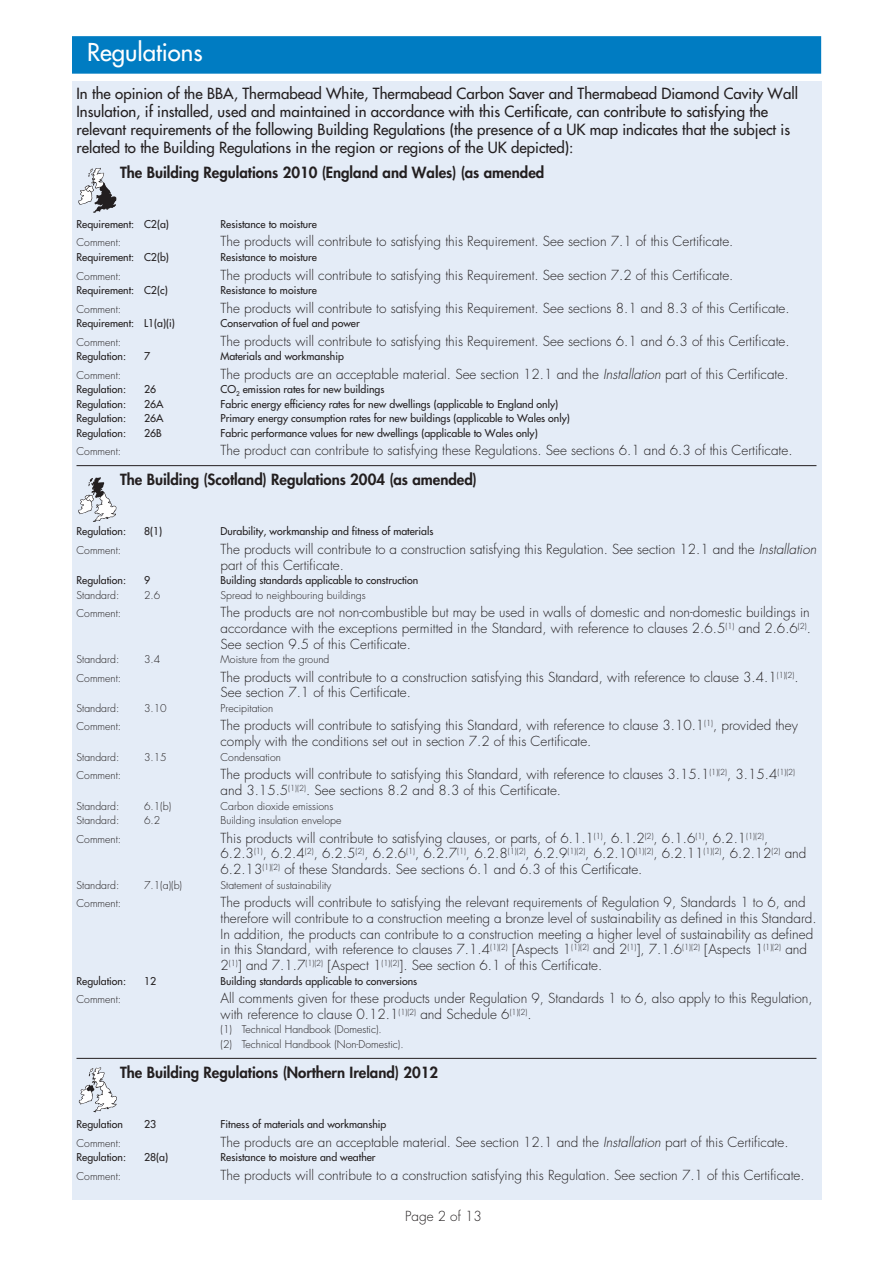
<style>
.page{position:relative;width:893px;height:1263px;background:#fff}
.page>*{position:absolute;margin:0;border:0;box-sizing:border-box;transform-origin:0 0}
.t1{font:24px "Futura";color:#fff}
.t2{font:15px/18px "Futura";color:#231f20}
.t3{font:800 15px "Futura";color:#231f20}
.t4{font:300 13.5px/15.8px "Futura";color:#231f20}
.t5{font:10.5px "Futura";color:#231f20}
.t6{font:300 10.5px/14.7px "Futura";color:#231f20}
.s1{font-style:italic}
</style>
<div class="page">
<div style="left:72px;top:81px;width:749px;height:1119px;background:#e4ecf7"></div>
<hr style="left:76px;top:465px;width:740px;height:1px;background:#231f20">
<hr style="left:76px;top:1058px;width:740px;height:1px;background:#231f20">
<svg style="left:78px;top:168px;width:39px;height:45px"></svg>
<svg style="left:78px;top:477px;width:39px;height:45px"></svg>
<svg style="left:79px;top:1067px;width:38px;height:45px"></svg>
<div style="left:72px;top:36px;width:749px;height:38px;background:#007cc2"></div>
<h1 class="t1" style="left:87px;top:37px;width:117px">Regulations</h1>
<p class="t2" style="left:76px;top:84px;width:723px">In the opinion of the BBA, Thermabead White, Thermabead Carbon Saver and Thermabead Diamond Cavity Wall Insulation, if installed, used and maintained in accordance with this Certificate, can contribute to satisfying the relevant requirements of the following Building Regulations (the presence of a UK map indicates that the subject is related to the Building Regulations in the region or regions of the UK depicted):</p>
<p class="t3" style="left:120px;top:163px;width:426px">The Building Regulations 2010 (England and Wales) (as amended</p>
<p class="t5" style="left:76px;top:218px;width:94px">Requirement: C2(a)</p>
<p class="t5" style="left:221px;top:218px;width:98px">Resistance to moisture</p>
<p class="t6" style="left:76px;top:236px;width:46px">Comment:</p>
<p class="t4" style="left:220px;top:234px;width:514px">The products will contribute to satisfying this Requirement. See section 7.1 of this Certificate.</p>
<p class="t5" style="left:76px;top:251px;width:94px">Requirement: C2(b)</p>
<p class="t5" style="left:221px;top:251px;width:98px">Resistance to moisture</p>
<p class="t6" style="left:76px;top:269px;width:46px">Comment:</p>
<p class="t4" style="left:220px;top:267px;width:514px">The products will contribute to satisfying this Requirement. See section 7.2 of this Certificate.</p>
<p class="t5" style="left:76px;top:284px;width:93px">Requirement: C2(c)</p>
<p class="t5" style="left:221px;top:284px;width:98px">Resistance to moisture</p>
<p class="t6" style="left:76px;top:302px;width:46px">Comment:</p>
<p class="t4" style="left:220px;top:300px;width:570px">The products will contribute to satisfying this Requirement. See sections 8.1 and 8.3 of this Certificate.</p>
<p class="t5" style="left:76px;top:317px;width:100px">Requirement: L1(a)(i)</p>
<p class="t5" style="left:221px;top:317px;width:141px">Conservation of fuel and power</p>
<p class="t6" style="left:76px;top:335px;width:46px">Comment:</p>
<p class="t4" style="left:220px;top:333px;width:570px">The products will contribute to satisfying this Requirement. See sections 6.1 and 6.3 of this Certificate.</p>
<p class="t5" style="left:76px;top:350px;width:51px">Regulation:</p>
<p class="t5" style="left:144px;top:350px;width:8px">7</p>
<p class="t5" style="left:221px;top:350px;width:125px">Materials and workmanship</p>
<p class="t6" style="left:76px;top:368px;width:46px">Comment:</p>
<p class="t4" style="left:220px;top:366px;width:569px">The products are an acceptable material. See section 12.1 and the <span class="s1">Installation</span> part of this Certificate.</p>
<p class="t5" style="left:76px;top:383px;width:51px">Regulation:</p>
<p class="t5" style="left:144px;top:383px;width:14px">26</p>
<p class="t5" style="left:221px;top:383px;width:165px">CO<sub>2</sub> emission rates for new buildings</p>
<p class="t5" style="left:76px;top:397px;width:51px">Regulation:</p>
<p class="t5" style="left:144px;top:397px;width:21px">26A</p>
<p class="t5" style="left:221px;top:397px;width:339px">Fabric energy efficiency rates for new dwellings (applicable to England only)</p>
<p class="t5" style="left:76px;top:412px;width:51px">Regulation:</p>
<p class="t5" style="left:144px;top:412px;width:21px">26A</p>
<p class="t5" style="left:221px;top:412px;width:351px">Primary energy consumption rates for new buildings (applicable to Wales only)</p>
<p class="t5" style="left:76px;top:427px;width:51px">Regulation:</p>
<p class="t5" style="left:144px;top:427px;width:19px">26B</p>
<p class="t5" style="left:221px;top:427px;width:319px">Fabric performance values for new dwellings (applicable to Wales only)</p>
<p class="t6" style="left:76px;top:444px;width:46px">Comment:</p>
<p class="t4" style="left:220px;top:443px;width:573px">The product can contribute to satisfying these Regulations. See sections 6.1 and 6.3 of this Certificate.</p>
<p class="t3" style="left:120px;top:470px;width:358px">The Building (Scotland) Regulations 2004 (as amended)</p>
<p class="t5" style="left:76px;top:525px;width:51px">Regulation:</p>
<p class="t5" style="left:144px;top:525px;width:20px">8(1)</p>
<p class="t5" style="left:221px;top:525px;width:214px">Durability, workmanship and fitness of materials</p>
<p class="t6" style="left:76px;top:543px;width:46px">Comment:</p>
<p class="t4" style="left:220px;top:541px;width:597px">The products will contribute to a construction satisfying this Regulation. See section 12.1 and the <span class="s1">Installation </span>part of this Certificate.</p>
<p class="t5" style="left:76px;top:574px;width:51px">Regulation:</p>
<p class="t5" style="left:144px;top:574px;width:8px">9</p>
<p class="t5" style="left:221px;top:574px;width:199px">Building standards applicable to construction</p>
<p class="t6" style="left:76px;top:588px;width:44px">Standard:</p>
<p class="t6" style="left:144px;top:588px;width:18px">2.6</p>
<p class="t6" style="left:221px;top:588px;width:147px">Spread to neighbouring buildings</p>
<p class="t6" style="left:76px;top:606px;width:46px">Comment:</p>
<p class="t4" style="left:220px;top:605px;width:592px;text-align:justify">The products are not non-combustible but may be used in walls of domestic and non-domestic buildings in accordance with the exceptions permitted in the Standard, with reference to clauses 2.6.5<sup>(1)</sup> and 2.6.6<sup>(2)</sup>.<br>See section 9.5 of this Certificate.</p>
<p class="t6" style="left:76px;top:652px;width:44px">Standard:</p>
<p class="t6" style="left:144px;top:652px;width:18px">3.4</p>
<p class="t6" style="left:221px;top:652px;width:110px">Moisture from the ground</p>
<p class="t6" style="left:76px;top:671px;width:46px">Comment:</p>
<p class="t4" style="left:220px;top:669px;width:580px">The products will contribute to a construction satisfying this Standard, with reference to clause 3.4.1<sup>(1)(2)</sup>.<br>See section 7.1 of this Certificate.</p>
<p class="t6" style="left:76px;top:701px;width:44px">Standard:</p>
<p class="t6" style="left:144px;top:701px;width:24px">3.10</p>
<p class="t6" style="left:221px;top:701px;width:54px">Precipitation</p>
<p class="t6" style="left:76px;top:719px;width:46px">Comment:</p>
<p class="t4" style="left:220px;top:718px;width:579px">The products will contribute to satisfying this Standard, with reference to clause 3.10.1<sup>(1)</sup>, provided they comply with the conditions set out in section 7.2 of this Certificate.</p>
<p class="t6" style="left:76px;top:750px;width:44px">Standard:</p>
<p class="t6" style="left:144px;top:750px;width:24px">3.15</p>
<p class="t6" style="left:221px;top:750px;width:62px">Condensation</p>
<p class="t6" style="left:76px;top:768px;width:46px">Comment:</p>
<p class="t4" style="left:220px;top:767px;width:576px">The products will contribute to satisfying this Standard, with reference to clauses 3.15.1<sup>(1)(2)</sup>, 3.15.4<sup>(1)(2) </sup>and 3.15.5<sup>(1)(2)</sup>. See sections 8.2 and 8.3 of this Certificate.</p>
<p class="t6" style="left:76px;top:799px;width:44px">Standard:</p>
<p class="t6" style="left:144px;top:799px;width:29px">6.1(b)</p>
<p class="t6" style="left:221px;top:799px;width:114px">Carbon dioxide emissions</p>
<p class="t6" style="left:76px;top:813px;width:44px">Standard:</p>
<p class="t6" style="left:144px;top:813px;width:18px">6.2</p>
<p class="t6" style="left:221px;top:813px;width:122px">Building insulation envelope</p>
<p class="t6" style="left:76px;top:832px;width:46px">Comment:</p>
<p class="t4" style="left:220px;top:830px;width:587px">This products will contribute to satisfying clauses, or parts, of 6.1.1<sup>(1)</sup>, 6.1.2<sup>(2)</sup>, 6.1.6<sup>(1)</sup>, 6.2.1<sup>(1)(2)</sup>,<br>6.2.3<sup>(1)</sup>, 6.2.4<sup>(2)</sup>, 6.2.5<sup>(2)</sup>, 6.2.6<sup>(1)</sup>, 6.2.7<sup>(1)</sup>, 6.2.8<sup>(1)(2)</sup>, 6.2.9<sup>(1)(2)</sup>, 6.2.10<sup>(1)(2)</sup>, 6.2.11<sup>(1)(2)</sup>, 6.2.12<sup>(2)</sup> and<br>6.2.13<sup>(1)(2)</sup> of these Standards. See sections 6.1 and 6.3 of this Certificate.</p>
<p class="t6" style="left:76px;top:878px;width:44px">Standard:</p>
<p class="t6" style="left:144px;top:878px;width:40px">7.1(a)(b)</p>
<p class="t6" style="left:221px;top:878px;width:112px">Statement of sustainability</p>
<p class="t6" style="left:76px;top:896px;width:46px">Comment:</p>
<p class="t4" style="left:220px;top:895px;width:597px">The products will contribute to satisfying the relevant requirements of Regulation 9, Standards 1 to 6, and therefore will contribute to a construction meeting a bronze level of sustainability as defined in this Standard.<br>In addition, the products can contribute to a construction meeting a higher level of sustainability as defined in this Standard, with reference to clauses 7.1.4<sup>(1)(2)</sup> [Aspects 1<sup>(1)(2)</sup> and 2<sup>(1)</sup>], 7.1.6<sup>(1)(2)</sup> [Aspects 1<sup>(1)(2)</sup> and 2<sup>(1)</sup>] and 7.1.7<sup>(1)(2)</sup> [Aspect 1<sup>(1)(2)</sup>]. See section 6.1 of this Certificate.</p>
<p class="t5" style="left:76px;top:974px;width:51px">Regulation:</p>
<p class="t5" style="left:144px;top:974px;width:14px">12</p>
<p class="t5" style="left:221px;top:974px;width:198px">Building standards applicable to conversions</p>
<p class="t6" style="left:76px;top:992px;width:46px">Comment:</p>
<p class="t4" style="left:220px;top:991px;width:594px">All comments given for these products under Regulation 9, Standards 1 to 6, also apply to this Regulation, with reference to clause 0.12.1<sup>(1)(2)</sup> and Schedule 6<sup>(1)(2)</sup>.</p>
<p class="t6" style="left:221px;top:1022px;width:185px">(1) Technical Handbook (Domestic).<br>(2) Technical Handbook (Non-Domestic).</p>
<p class="t3" style="left:120px;top:1063px;width:320px">The Building Regulations (Northern Ireland) 2012</p>
<p class="t5" style="left:76px;top:1118px;width:48px">Regulation</p>
<p class="t5" style="left:144px;top:1118px;width:14px">23</p>
<p class="t5" style="left:221px;top:1118px;width:167px">Fitness of materials and workmanship</p>
<p class="t6" style="left:76px;top:1136px;width:46px">Comment:</p>
<p class="t4" style="left:220px;top:1134px;width:569px">The products are an acceptable material. See section 12.1 and the <span class="s1">Installation</span> part of this Certificate.</p>
<p class="t5" style="left:76px;top:1151px;width:51px">Regulation:</p>
<p class="t5" style="left:144px;top:1151px;width:26px">28(a)</p>
<p class="t5" style="left:221px;top:1151px;width:157px">Resistance to moisture and weather</p>
<p class="t6" style="left:76px;top:1169px;width:46px">Comment:</p>
<p class="t4" style="left:220px;top:1167px;width:586px">The products will contribute to a construction satisfying this Regulation. See section 7.1 of this Certificate.</p>
<p class="t4" style="left:405px;top:1209px;width:78px">Page 2 of 13</p>
</div>
